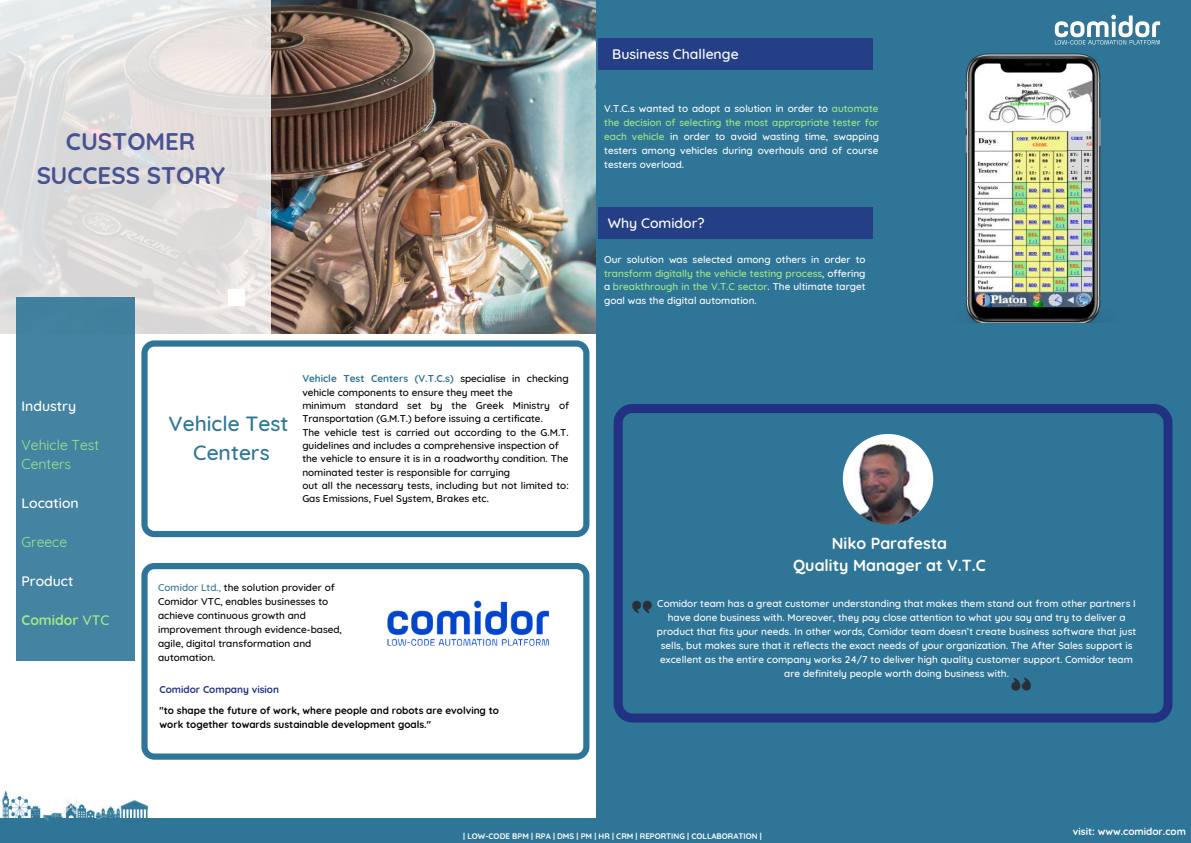
<style>
.page{position:relative;width:1191px;height:843px;background:#fff}
.page>*{position:absolute;margin:0;border:0;box-sizing:border-box;transform-origin:0 0}
.t1{font:700 24px/33.4px "Quicksand";color:#223181;text-align:center}
.t2{font:500 21px/29.1px "Quicksand";color:#2f7597;text-align:center}
.t3{font:700 15.9px/21.9px "Quicksand";color:#fff;text-align:center}
.t4{font:500 14px "Quicksand";color:#fff}
.t5{font:14px/19.4px "Quicksand";color:#a1e887}
.t6{font:700 14px "Quicksand";color:#a1e887}
.t7{font:500 10px/13.9px "Quicksand";color:#fff;text-align:justify}
.t8{font:500 10px/13.3px "Quicksand";color:#000}
.t9{font:700 10px/14px "Quicksand";color:#000}
.t10{font:700 10px "Quicksand";color:#fff}
.t11{font:700 10px "Quicksand";color:#223181}
.t12{font:700 8px "Quicksand";color:#fff}
.s1{font-weight:500}
.s2{font-weight:700;color:#2f7597}
.s3{color:#2f7597}
.s4{color:#a1e887}
</style>
<div class="page">
<img style="left:270px;top:0;width:326px;height:333px">
<div style="left:596px;top:0;width:594px;height:842px;background:#2f7597"></div>
<svg style="left:141px;top:340px;width:448px;height:197px"></svg>
<svg style="left:0;top:0;width:270px;height:334px;background:#e2e0df"></svg>
<div style="left:16px;top:297px;width:119px;height:363px;background:#4583a2"></div>
<div style="left:597px;top:38px;width:275px;height:32px;background:#243f85"></div>
<div style="left:598px;top:207px;width:274px;height:32px;background:#243f85"></div>
<div style="left:0;top:818px;width:949px;height:24px;background:#2f7597"></div>
<svg style="left:141px;top:563px;width:448px;height:196px"></svg>
<svg style="left:613px;top:404px;width:559px;height:318px"></svg>
<img style="left:965px;top:53px;width:136px;height:269px">
<img style="left:2px;top:790px;width:147px;height:31px">
<img style="left:1054px;top:14px;width:106px;height:31px">
<img style="left:386px;top:598px;width:163px;height:49px">
<h1 class="t1" style="left:36px;top:124px;width:190px">CUSTOMER<br>SUCCESS STORY</h1>
<h3 class="t4" style="left:22px;top:396px;width:56px">Industry</h3>
<h3 class="t5" style="left:22px;top:434px;width:79px">Vehicle Test<br>Centers</h3>
<h3 class="t4" style="left:22px;top:494px;width:59px">Location</h3>
<h3 class="t5" style="left:22px;top:531px;width:47px">Greece</h3>
<h3 class="t4" style="left:22px;top:571px;width:53px">Product</h3>
<h3 class="t6" style="left:22px;top:610px;width:89px">Comidor <span class="s1">VTC</span></h3>
<h2 class="t2" style="left:169px;top:409px;width:121px">Vehicle Test<br>Centers</h2>
<p class="t8" style="left:302px;top:372px;width:268px"><span class="s2">Vehicle Test Centers (V.T.C.s)</span> specialise in checking vehicle components to ensure they meet the<br>minimum standard set by the Greek Ministry of Transportation (G.M.T.) before issuing a certificate.<br>The vehicle test is carried out according to the G.M.T. guidelines and includes a comprehensive inspection of the vehicle to ensure it is in a roadworthy condition. The nominated tester is responsible for carrying<br>out all the necessary tests, including but not limited to:<br>Gas Emissions, Fuel System, Brakes etc.</p>
<p class="t8" style="left:158px;top:579px;width:185px;line-height:14px"><span class="s3">Comidor Ltd.,</span> the solution provider of<br>Comidor VTC, enables businesses to achieve continuous growth and improvement through evidence-based, agile, digital transformation and automation.</p>
<p class="t11" style="left:159px;top:682px;width:121px">Comidor Company vision</p>
<p class="t9" style="left:159px;top:702px;width:341px">"to shape the future of work, where people and robots are evolving to work together towards sustainable development goals."</p>
<h3 class="t4" style="left:612px;top:44px;width:128px">Business Challenge</h3>
<p class="t7" style="left:604px;top:101px;width:276px">V.T.C.s wanted to adopt a solution in order to <span class="s4">automate the decision of selecting the most appropriate tester for each vehicle</span> in order to avoid wasting time, swapping testers among vehicles during overhauls and of course testers overload.</p>
<h3 class="t4" style="left:607px;top:214px;width:98px">Why Comidor?</h3>
<p class="t7" style="left:604px;top:252px;width:263px;line-height:13.6px">Our solution was selected among others in order to <span class="s4">transform digitally the vehicle testing process</span>, offering a <span class="s4">breakthrough in the V.T.C sector</span>. The ultimate target goal was the digital automation.</p>
<h3 class="t3" style="left:793px;top:532px;width:194px">Niko Parafesta<br>Quality Manager at V.T.C</h3>
<p class="t7" style="left:656px;top:596px;width:481px;text-align:center">Comidor team has a great customer understanding that makes them stand out from other partners I have done business with. Moreover, they pay close attention to what you say and try to deliver a product that fits your needs. In other words, Comidor team doesn’t create business software that just sells, but makes sure that it reflects the exact needs of your organization. The After Sales support is excellent as the entire company works 24/7 to deliver high quality customer support. Comidor team are definitely people worth doing business with.</p>
<p class="t12" style="left:463px;top:830px;width:300px">| LOW-CODE BPM | RPA | DMS | PM | HR | CRM | REPORTING | COLLABORATION |</p>
<p class="t10" style="left:1072px;top:824px;width:114px">visit: www.comidor.com</p>
</div>
